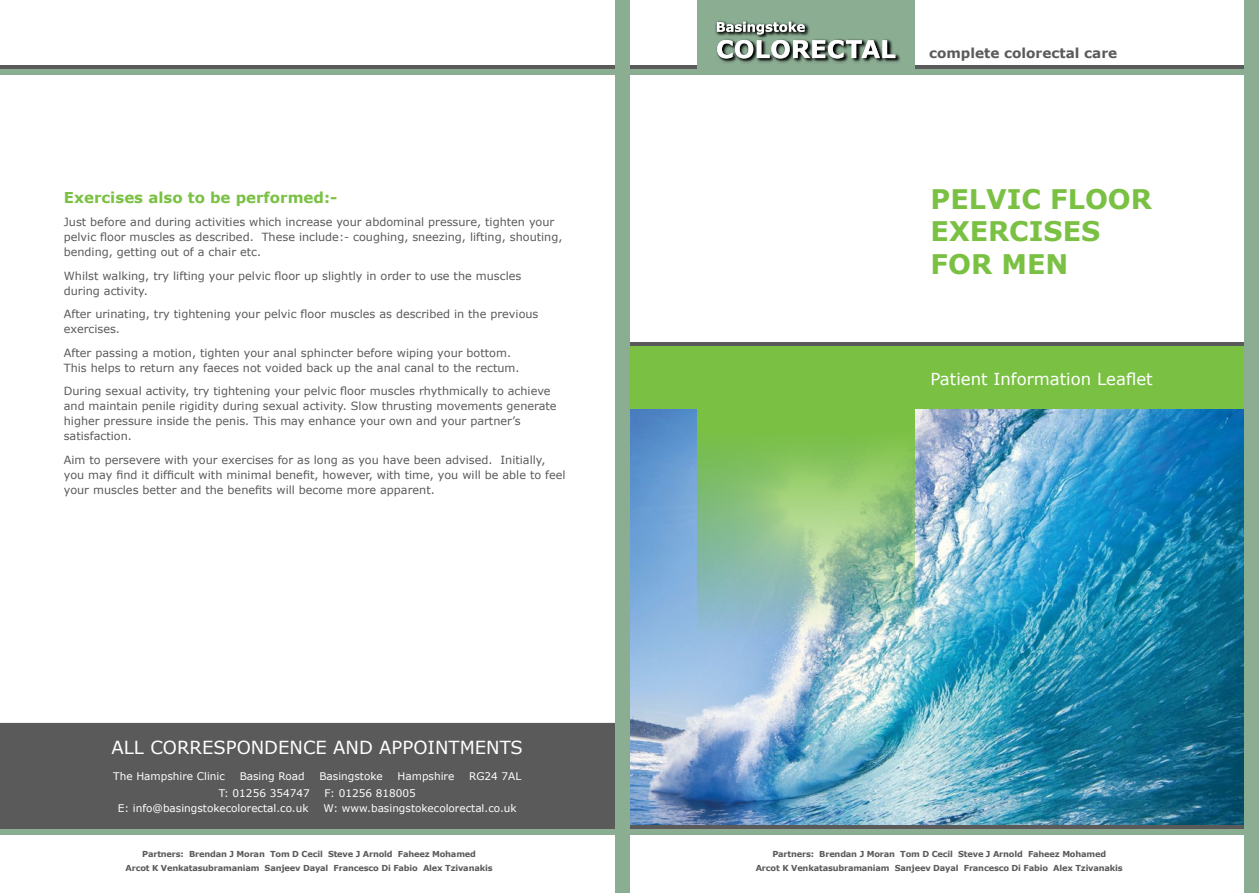
<style>
.page{position:relative;width:1259px;height:893px;background:#fff}
.page>*{position:absolute;margin:0;border:0;box-sizing:border-box;transform-origin:0 0}
.t1{font:700 27px/32.4px "Verdana";color:#7ac143}
.t2{font:18px "Verdana";color:#fff}
.t3{font:16.5px "Verdana";color:#fff}
.t4{font:700 15px "Verdana";color:#7ac143}
.t5{font:700 13.65px "Verdana";color:#5a5a5a}
.t6{font:11.25px/15px "Verdana";color:#5a5a5a}
.t7{font:10.5px "Verdana";color:#fff}
.t8{font:700 8.25px/13.5px "Verdana";letter-spacing:-.02em;color:#5a5a5a;text-align:center}
</style>
<div class="page">
<div style="left:0;top:723px;width:615px;height:102px;background:#5a5a5a"></div>
<img style="left:629px;top:409px;width:615px;height:416px">
<hr style="left:0;top:65px;width:1259px;height:4px;background:#5a5a5a">
<hr style="left:629px;top:343px;width:630px;height:4px;background:#5a5a5a">
<div style="left:0;top:825px;width:1259px;height:5px;background:#5a5a5a"></div>
<div style="left:697px;top:0;width:217px;height:72px;background:#8bad92"></div>
<img style="left:697px;top:409px;width:217px;height:232px">
<div style="left:0;top:69px;width:1259px;height:6px;background:#8bad92"></div>
<div style="left:0;top:829px;width:1259px;height:6px;background:#8bad92"></div>
<img style="left:717px;top:21px;width:78px;height:1px">
<img style="left:895px;top:53px;width:5px;height:10px">
<svg style="left:715px;top:22px;width:180px;height:41px"></svg>
<div style="left:629px;top:346px;width:620px;height:63px;background:#7ac143"></div>
<div style="left:1244px;top:0;width:15px;height:893px;background:#8bad92"></div>
<div style="left:615px;top:0;width:14px;height:893px;background:#8bad92"></div>
<h3 class="t4" style="left:64px;top:188px;width:275px">Exercises also to be performed:-</h3>
<p class="t6" style="left:64px;top:215px;width:500px">Just before and during activities which increase your abdominal pressure, tighten your pelvic floor muscles as described. These include:- coughing, sneezing, lifting, shouting, bending, getting out of a chair etc.</p>
<p class="t6" style="left:64px;top:268px;width:459px">Whilst walking, try lifting your pelvic floor up slightly in order to use the muscles during activity.</p>
<p class="t6" style="left:64px;top:307px;width:476px">After urinating, try tightening your pelvic floor muscles as described in the previous exercises.</p>
<p class="t6" style="left:64px;top:345px;width:457px">After passing a motion, tighten your anal sphincter before wiping your bottom.<br>This helps to return any faeces not voided back up the anal canal to the rectum.</p>
<p class="t6" style="left:64px;top:384px;width:494px">During sexual activity, try tightening your pelvic floor muscles rhythmically to achieve and maintain penile rigidity during sexual activity. Slow thrusting movements generate higher pressure inside the penis. This may enhance your own and your partner’s satisfaction.</p>
<p class="t6" style="left:64px;top:452px;width:503px">Aim to persevere with your exercises for as long as you have been advised. Initially, you may find it difficult with minimal benefit, however, with time, you will be able to feel your muscles better and the benefits will become more apparent.</p>
<h2 class="t2" style="left:112px;top:736px;width:413px">ALL CORRESPONDENCE AND APPOINTMENTS</h2>
<p class="t7" style="left:113px;top:770px;width:113px">The Hampshire Clinic</p>
<p class="t7" style="left:240px;top:770px;width:66px">Basing Road</p>
<p class="t7" style="left:319px;top:770px;width:65px">Basingstoke</p>
<p class="t7" style="left:398px;top:770px;width:58px">Hampshire</p>
<p class="t7" style="left:469px;top:770px;width:54px">RG24 7AL</p>
<p class="t7" style="left:219px;top:786px;width:93px">T: 01256 354747</p>
<p class="t7" style="left:324px;top:786px;width:93px">F: 01256 818005</p>
<p class="t7" style="left:118px;top:801px;width:192px">E: info@basingstokecolorectal.co.uk</p>
<p class="t7" style="left:323px;top:801px;width:195px">W: www.basingstokecolorectal.co.uk</p>
<p class="t8" style="left:125px;top:847px;width:369px">Partners: Brendan J Moran Tom D Cecil Steve J Arnold Faheez Mohamed<br>Arcot K Venkatasubramaniam Sanjeev Dayal Francesco Di Fabio Alex Tzivanakis</p>
<p class="t5" style="left:929px;top:45px;width:190px">complete colorectal care</p>
<h1 class="t1" style="left:930px;top:183px;width:223px">PELVIC FLOOR<br>EXERCISES<br>FOR MEN</h1>
<h3 class="t3" style="left:930px;top:369px;width:224px">Patient Information Leaflet</h3>
<p class="t8" style="left:755px;top:847px;width:369px">Partners: Brendan J Moran Tom D Cecil Steve J Arnold Faheez Mohamed<br>Arcot K Venkatasubramaniam Sanjeev Dayal Francesco Di Fabio Alex Tzivanakis</p>
</div>
